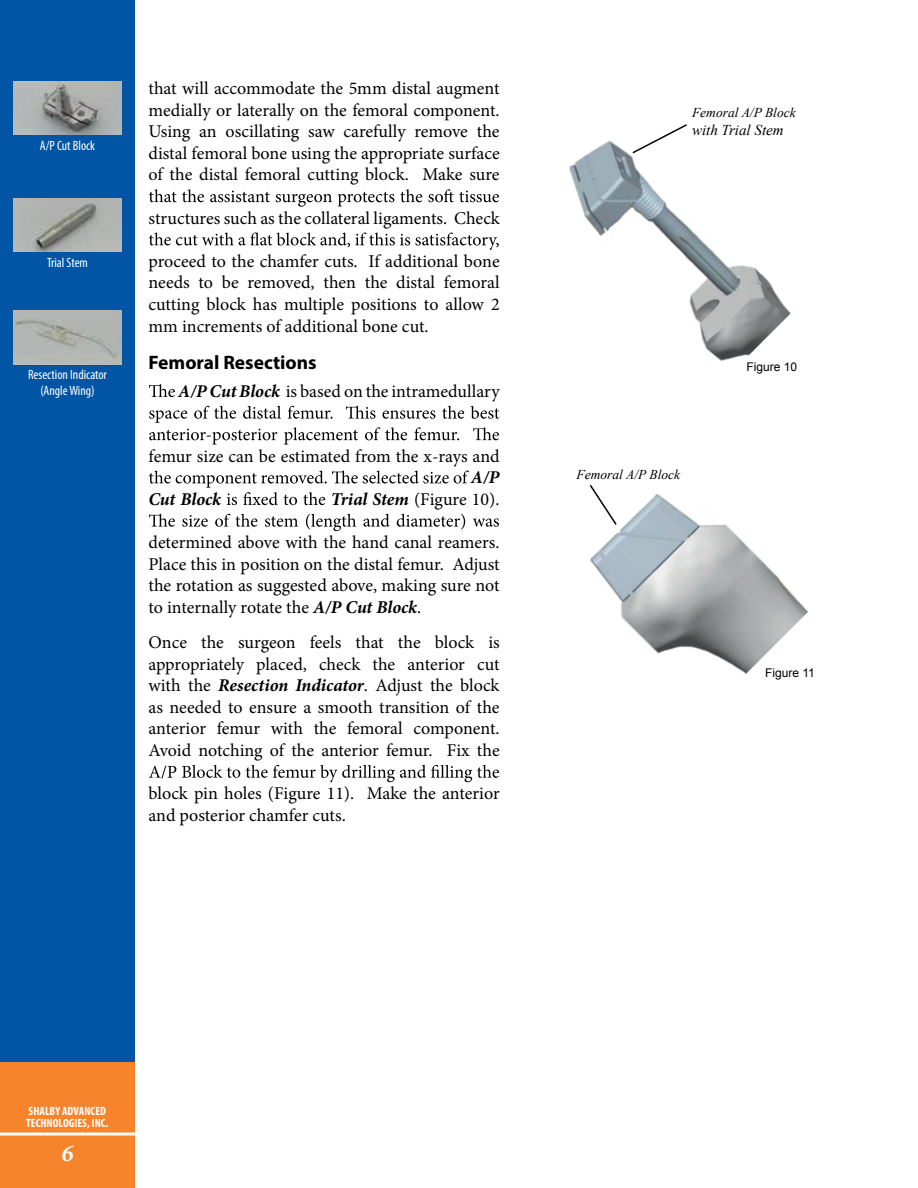
<style>
.page{position:relative;width:918px;height:1188px;background:#fff}
.page>*{position:absolute;margin:0;border:0;box-sizing:border-box;transform-origin:0 0}
.t1{font:italic 700 24px "Minion Pro";color:#fff}
.t2{font:700 19.5px "Myriad Pro";color:#000001}
.t3{font:18px/21.6px "Minion Pro";color:#000001;text-align:justify}
.t4{font:italic 700 18px "Minion Pro";letter-spacing:-.01em;color:#000001}
.t5{font:italic 15px "Times New Roman";color:#000001}
.t6{font:condensed 13.5px/16.2px "Myriad Pro";color:#fff;text-align:center}
.t7{font:italic 13.5px "Times New Roman";color:#000001}
.t8{font:700 condensed 12px/12px "Myriad Pro";color:#fff}
.t9{font:12px "Arial";color:#000001}
.s1{font-weight:700;font-style:italic}
</style>
<div class="page">
<img style="left:569px;top:140px;width:222px;height:221px">
<svg style="left:631px;top:124px;width:58px;height:31px"></svg>
<img style="left:590px;top:494px;width:218px;height:180px">
<svg style="left:589px;top:485px;width:29px;height:42px"></svg>
<div style="left:0;top:0;width:135px;height:1188px;background:#0155a4"></div>
<div style="left:0;top:1062px;width:135px;height:126px;background:#f5842c"></div>
<svg style="left:0;top:1132px;width:135px;height:4px"></svg>
<svg style="left:149px;top:189px;width:350px;height:18px"></svg>
<svg style="left:149px;top:232px;width:350px;height:18px"></svg>
<svg style="left:149px;top:384px;width:26px;height:13px"></svg>
<svg style="left:149px;top:406px;width:350px;height:38px"></svg>
<svg style="left:149px;top:470px;width:320px;height:35px"></svg>
<svg style="left:149px;top:514px;width:350px;height:17px"></svg>
<svg style="left:149px;top:765px;width:350px;height:17px"></svg>
<img style="left:14px;top:81px;width:108px;height:54px">
<img style="left:14px;top:198px;width:108px;height:54px">
<img style="left:14px;top:310px;width:108px;height:54px">
<p class="t6" style="left:40px;top:137px;width:57px">A/P Cut Block</p>
<p class="t6" style="left:47px;top:254px;width:42px">Trial Stem</p>
<p class="t6" style="left:28px;top:366px;width:81px">Resection Indicator (Angle Wing)</p>
<p class="t3" style="left:148px;top:78px;width:353px">that will accommodate the 5mm distal augment medially or laterally on the femoral component.<br>Using an oscillating saw carefully remove the distal femoral bone using the appropriate surface of the distal femoral cutting block. Make sure</p>
<p class="t3" style="left:148px;top:207px;width:353px">structures such as the collateral ligaments. Check</p>
<p class="t3" style="left:148px;top:250px;width:353px">proceed to the chamfer cuts. If additional bone needs to be removed, then the distal femoral cutting block has multiple positions to allow 2 mm increments of additional bone cut.</p>
<p class="t2" style="left:148px;top:349px;width:170px">Femoral Resections</p>
<p class="t3" style="left:178px;top:380px;width:323px"><span class="s1">A/P Cut Block</span> is based on the intramedullary</p>
<p class="t3" style="left:148px;top:445px;width:353px">femur size can be estimated from the x-rays and</p>
<p class="t4" style="left:471px;top:465px;width:30px">A/P</p>
<p class="t4" style="left:149px;top:486px;width:74px">Cut Block</p>
<p class="t3" style="left:331px;top:488px;width:170px"><span class="s1">Trial Stem</span> (Figure 10).</p>
<p class="t3" style="left:148px;top:532px;width:353px">determined above with the hand canal reamers.<br>Place this in position on the distal femur. Adjust the rotation as suggested above, making sure not to internally rotate the <span class="s1">A/P Cut Block</span>.</p>
<p class="t3" style="left:148px;top:632px;width:353px">Once the surgeon feels that the block is appropriately placed, check the anterior cut with the <span class="s1">Resection Indicator</span>. Adjust the block as needed to ensure a smooth transition of the anterior femur with the femoral component.<br>Avoid notching of the anterior femur. Fix the</p>
<p class="t3" style="left:148px;top:783px;width:353px">block pin holes (Figure 11). Make the anterior and posterior chamfer cuts.</p>
<p class="t7" style="left:692px;top:104px;width:105px">Femoral A/P Block</p>
<p class="t5" style="left:692px;top:120px;width:93px">with Trial Stem</p>
<p class="t7" style="left:576px;top:465px;width:105px">Femoral A/P Block</p>
<p class="t9" style="left:746px;top:359px;width:52px">Figure 10</p>
<p class="t9" style="left:765px;top:665px;width:51px">Figure 11</p>
<p class="t8" style="left:26px;top:1105px;width:84px">SHALBY ADVANCED<br>TECHNOLOGIES, INC.</p>
<h1 class="t1" style="left:62px;top:1136px;width:13px">6</h1>
</div>
